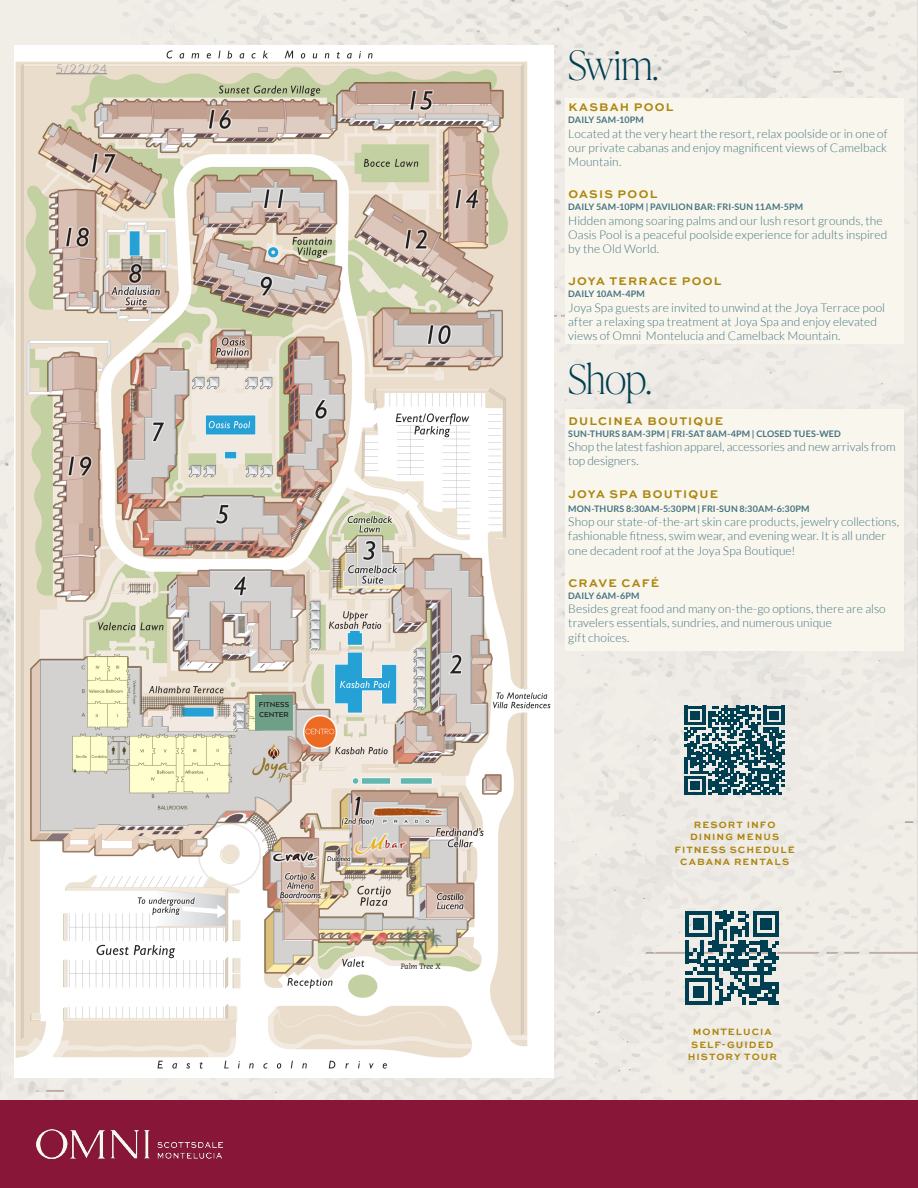
<style>
.page{position:relative;width:918px;height:1188px;background:#fff}
.page>*{position:absolute;margin:0;border:0;box-sizing:border-box;transform-origin:0 0}
.H1_-_Midnight_Blue{font:100 40.5px "Ivy Presto Display";letter-spacing:-.01em;color:#003e52}
.Body_copy{font:300 12px/14.2px "Lato";letter-spacing:.005em;color:#457382}
.Body_copy-2{font:300 12px "Lato";color:#83848c}
.H2_-_yellow{font:700 11.7px "Sweet Sans Pro";letter-spacing:.105em;color:#ad8610}
.H2_-_yellow-2{font:700 9.6px "Sweet Sans Pro";letter-spacing:.11em;color:#ad8610}
.Body_copy-3{font:700 9px "Lato";letter-spacing:.015em;color:#457382}
.t1{font:700 8.25px "Arquitecta";color:#231f20}
.t2{font:italic 7.65px "Caecilia LT Pro 56";letter-spacing:-.01em;color:#231f20}
</style>
<div class="page">
<img style="left:0;top:0;width:918px;height:1101px">
<div style="left:0;top:1101px;width:918px;height:87px;background:#881638"></div>
<img style="left:37px;top:1130px;width:185px;height:29px">
<div style="left:565px;top:98px;width:339px;height:246px;background:#f9f7ed"></div>
<div style="left:565px;top:410px;width:339px;height:241px;background:#f9f7ed"></div>
<img style="left:14px;top:46px;width:540px;height:1031px">
<div style="left:255px;top:695px;width:38px;height:36px;background:#6ea087;border:1px solid #6ea087"></div>
<img style="left:395px;top:922px;width:11px;height:45px">
<img style="left:406px;top:922px;width:40px;height:46px">
<svg style="left:685px;top:706px;width:99px;height:89px"></svg>
<hr style="left:56px;top:74px;width:51px;height:1px;background:#83848c">
<svg style="left:685px;top:911px;width:94px;height:94px"></svg>
<p class="Body_copy-2" style="left:56px;top:62px;width:53px">5/22/24</p>
<p class="t1" style="left:259px;top:700px;width:32px">FITNESS</p>
<p class="t1" style="left:259px;top:710px;width:31px">CENTER</p>
<p class="t2" style="left:401px;top:961px;width:42px">Palm Tree X</p>
<p class="H1_-_Midnight_Blue" style="left:568px;top:37px;width:92px">Swim.</p>
<p class="H2_-_yellow" style="left:568px;top:98px;width:107px">KASBAH POOL</p>
<p class="Body_copy-3" style="left:568px;top:115px;width:77px">DAILY 5AM-10PM</p>
<p class="Body_copy" style="left:568px;top:126px;width:321px;text-align:justify">Located at the very heart the resort, relax poolside or in one of our private cabanas and enjoy magnificent views of Camelback Mountain.</p>
<p class="H2_-_yellow" style="left:568px;top:185px;width:90px">OASIS POOL</p>
<p class="Body_copy-3" style="left:568px;top:202px;width:236px">DAILY 5AM-10PM | PAVILION BAR: FRI-SUN 11AM-5PM</p>
<p class="Body_copy" style="left:568px;top:213px;width:321px">Hidden among soaring palms and our lush resort grounds, the<br>Oasis Pool is a peaceful poolside experience for adults inspired by the Old World.</p>
<p class="H2_-_yellow" style="left:568px;top:272px;width:155px">JOYA TERRACE POOL</p>
<p class="Body_copy-3" style="left:568px;top:289px;width:78px">DAILY 10AM-4PM</p>
<p class="Body_copy" style="left:568px;top:300px;width:318px">Joya Spa guests are invited to unwind at the Joya Terrace pool after a relaxing spa treatment at Joya Spa and enjoy elevated views of Omni Montelucia and Camelback Mountain.</p>
<p class="H1_-_Midnight_Blue" style="left:568px;top:351px;width:85px">Shop.</p>
<p class="H2_-_yellow" style="left:568px;top:412px;width:156px">DULCINEA BOUTIQUE</p>
<p class="Body_copy-3" style="left:568px;top:428px;width:274px">SUN-THURS 8AM-3PM | FRI-SAT 8AM-4PM | CLOSED TUES-WED</p>
<p class="Body_copy" style="left:568px;top:440px;width:329px">Shop the latest fashion apparel, accessories and new arrivals from top designers.</p>
<p class="H2_-_yellow" style="left:568px;top:485px;width:151px">JOYA SPA BOUTIQUE</p>
<p class="Body_copy-3" style="left:568px;top:503px;width:243px">MON-THURS 8:30AM-5:30PM | FRI-SUN 8:30AM-6:30PM</p>
<p class="Body_copy" style="left:568px;top:515px;width:332px">Shop our state-of-the-art skin care products, jewelry collections, fashionable fitness, swim wear, and evening wear. It is all under one decadent roof at the Joya Spa Boutique!</p>
<p class="H2_-_yellow" style="left:568px;top:574px;width:92px">CRAVE CAFÉ</p>
<p class="Body_copy-3" style="left:568px;top:590px;width:73px">DAILY 6AM-6PM</p>
<p class="Body_copy" style="left:568px;top:602px;width:319px">Besides great food and many on-the-go options, there are also travelers essentials, sundries, and numerous unique</p>
<p class="Body_copy" style="left:568px;top:630px;width:63px">gift choices.</p>
<p class="H2_-_yellow-2" style="left:694px;top:817px;width:83px">RESORT INFO</p>
<p class="H2_-_yellow-2" style="left:690px;top:830px;width:91px">DINING MENUS</p>
<p class="H2_-_yellow-2" style="left:675px;top:842px;width:122px">FITNESS SCHEDULE</p>
<p class="H2_-_yellow-2" style="left:680px;top:855px;width:110px">CABANA RENTALS</p>
<p class="H2_-_yellow-2" style="left:693px;top:1025px;width:81px">MONTELUCIA</p>
<p class="H2_-_yellow-2" style="left:691px;top:1037px;width:84px">SELF-GUIDED</p>
<p class="H2_-_yellow-2" style="left:688px;top:1049px;width:91px">HISTORY TOUR</p>
</div>
